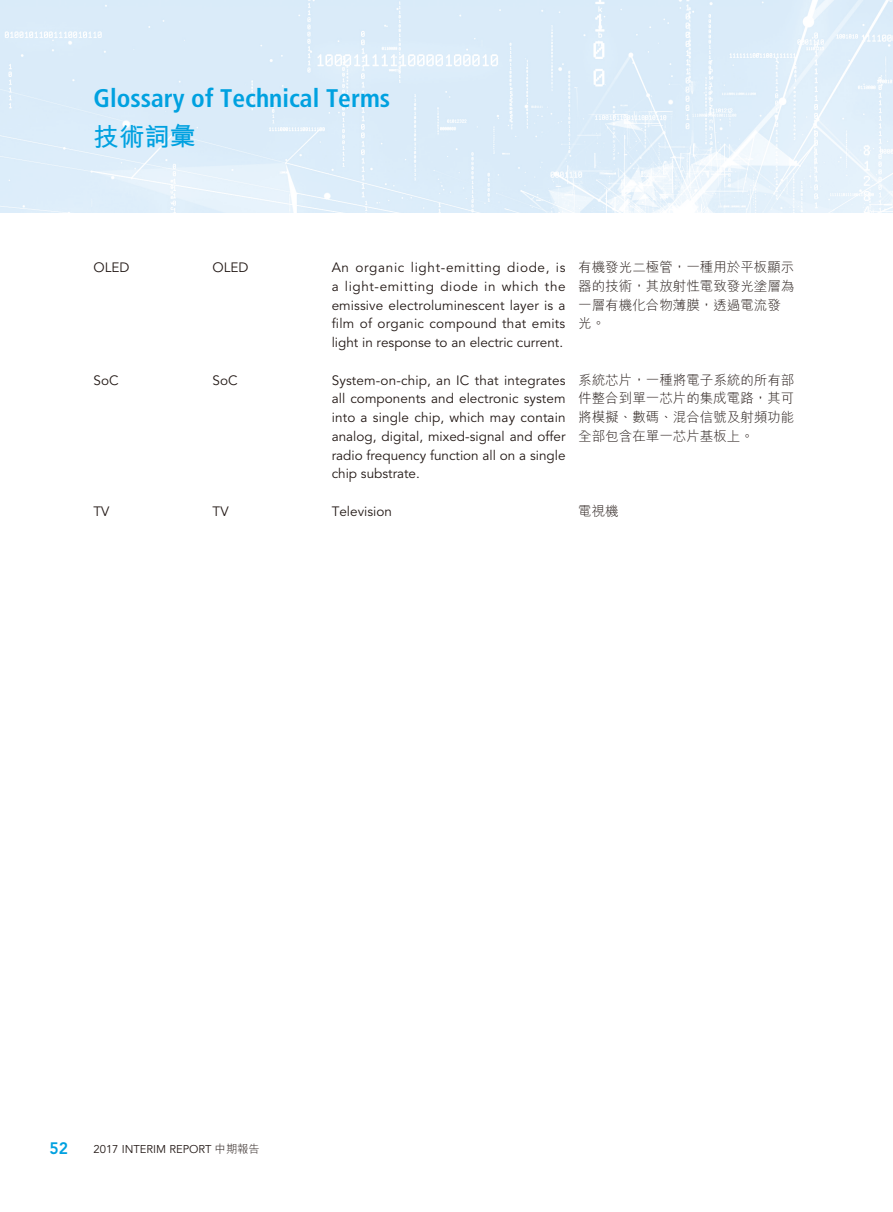
<style>
.page{position:relative;width:893px;height:1212px;background:#fff}
.page>*{position:absolute;margin:0;border:0;box-sizing:border-box;transform-origin:0 0}
.t1{font:700 condensed 25.5px "Frutiger LT Std";color:#00a1e0}
.t2{font:700 25.5px "M Hei HK";color:#00a1e0}
.t3{font:800 16.5px "Avenir LT Std";color:#00a1e0;scale:.95 1}
.t4{font:13.5px/18.8px "Avenir LT Std";color:#231916;text-align:justify}
.t5{font:300 13.5px/18.8px "M Hei HK";color:#231916}
.t6{font:11.25px "Avenir LT Std";color:#231916}
.s1{font-family:"M Hei HK";font-weight:300}
</style>
<div class="page">
<img style="left:0;top:0;width:893px;height:213px">
<h1 class="t1" style="left:94px;top:83px;width:298px">Glossary of Technical Terms</h1>
<h1 class="t2" style="left:94px;top:118px;width:103px">技術詞彙</h1>
<p class="t4" style="left:94px;top:259px;width:38px">OLED</p>
<p class="t4" style="left:213px;top:259px;width:38px">OLED</p>
<p class="t4" style="left:332px;top:259px;width:235px">An organic light-emitting diode, is a light-emitting diode in which the emissive electroluminescent layer is a film of organic compound that emits light in response to an electric current.</p>
<p class="t5" style="left:578px;top:258px;width:218px">有機發光二極管，一種用於平板顯示器的技術，其放射性電致發光塗層為一層有機化合物薄膜，透過電流發光。</p>
<p class="t4" style="left:94px;top:371px;width:27px">SoC</p>
<p class="t4" style="left:213px;top:371px;width:27px">SoC</p>
<p class="t4" style="left:332px;top:371px;width:235px">System-on-chip, an IC that integrates all components and electronic system into a single chip, which may contain analog, digital, mixed-signal and offer radio frequency function all on a single chip substrate.</p>
<p class="t5" style="left:578px;top:370px;width:218px;text-align:justify">系統芯片，一種將電子系統的所有部件整合到單一芯片的集成電路，其可將模擬、數碼、混合信號及射頻功能全部包含在單一芯片基板上。</p>
<p class="t4" style="left:94px;top:502px;width:17px">TV</p>
<p class="t4" style="left:213px;top:502px;width:17px">TV</p>
<p class="t4" style="left:332px;top:502px;width:62px">Television</p>
<p class="t5" style="left:578px;top:501px;width:42px">電視機</p>
<p class="t3" style="left:49px;top:1139px;width:21px">52</p>
<p class="t6" style="left:94px;top:1142px;width:168px">2017 INTERIM REPORT <span class="s1">中期報告</span></p>
</div>
